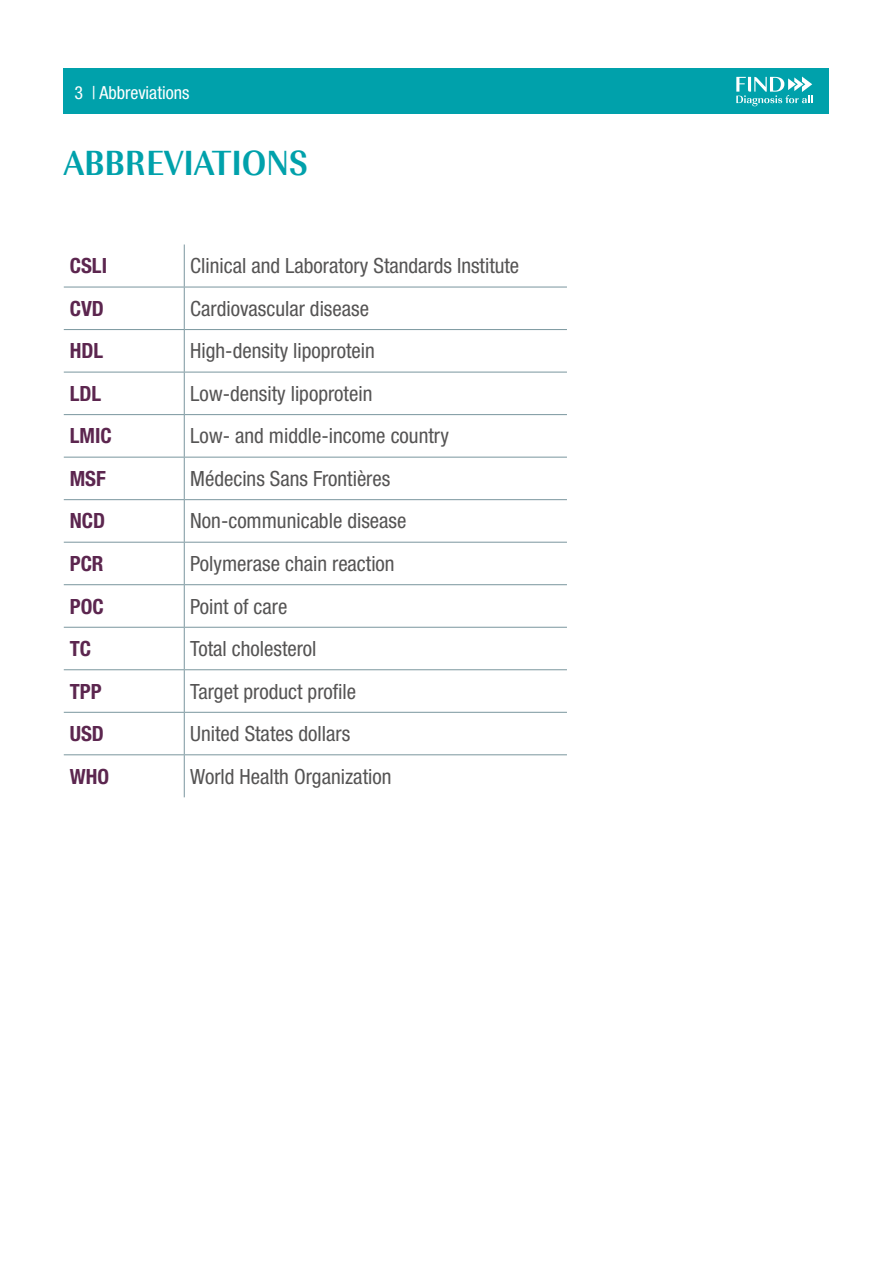
<style>
.page{position:relative;width:893px;height:1263px;background:#fff}
.page>*{position:absolute;margin:0;border:0;box-sizing:border-box;transform-origin:0 0}
.t1{font:36px "URW Imperial T Bold Extr Narr";color:#00a1ab}
.t2{font:condensed 21px "Helvetica Neue LT Pro";color:#555454}
.t3{font:700 condensed 21px "Helvetica Neue LT Pro";color:#5c264f}
.t4{font:condensed 18px "Helvetica Neue LT Pro";color:#fff}
</style>
<div class="page">
<div style="left:64px;top:69px;width:765px;height:45px;background:#00a1ab"></div>
<svg style="left:736px;top:77px;width:76px;height:29px"></svg>
<hr style="left:184px;top:244px;width:1px;height:43px;background:#7a969e">
<hr style="left:64px;top:287px;width:120px;height:1px;background:#7a969e">
<hr style="left:184px;top:287px;width:383px;height:1px;background:#7a969e">
<hr style="left:184px;top:287px;width:1px;height:42px;background:#7a969e">
<hr style="left:64px;top:329px;width:120px;height:1px;background:#7a969e">
<hr style="left:184px;top:329px;width:383px;height:1px;background:#7a969e">
<hr style="left:184px;top:330px;width:1px;height:42px;background:#7a969e">
<hr style="left:64px;top:372px;width:120px;height:1px;background:#7a969e">
<hr style="left:184px;top:372px;width:383px;height:1px;background:#7a969e">
<hr style="left:184px;top:372px;width:1px;height:42px;background:#7a969e">
<hr style="left:64px;top:414px;width:120px;height:1px;background:#7a969e">
<hr style="left:184px;top:414px;width:383px;height:1px;background:#7a969e">
<hr style="left:184px;top:415px;width:1px;height:42px;background:#7a969e">
<hr style="left:64px;top:457px;width:120px;height:1px;background:#7a969e">
<hr style="left:184px;top:457px;width:383px;height:1px;background:#7a969e">
<hr style="left:184px;top:457px;width:1px;height:42px;background:#7a969e">
<hr style="left:64px;top:499px;width:120px;height:1px;background:#7a969e">
<hr style="left:184px;top:499px;width:383px;height:1px;background:#7a969e">
<hr style="left:184px;top:500px;width:1px;height:42px;background:#7a969e">
<hr style="left:64px;top:542px;width:120px;height:1px;background:#7a969e">
<hr style="left:184px;top:542px;width:383px;height:1px;background:#7a969e">
<hr style="left:184px;top:543px;width:1px;height:41px;background:#7a969e">
<hr style="left:64px;top:584px;width:120px;height:1px;background:#7a969e">
<hr style="left:184px;top:584px;width:383px;height:1px;background:#7a969e">
<hr style="left:184px;top:585px;width:1px;height:42px;background:#7a969e">
<hr style="left:64px;top:627px;width:120px;height:1px;background:#7a969e">
<hr style="left:184px;top:627px;width:383px;height:1px;background:#7a969e">
<hr style="left:184px;top:628px;width:1px;height:41px;background:#7a969e">
<hr style="left:64px;top:669px;width:120px;height:1px;background:#7a969e">
<hr style="left:184px;top:669px;width:383px;height:1px;background:#7a969e">
<hr style="left:184px;top:670px;width:1px;height:42px;background:#7a969e">
<hr style="left:64px;top:712px;width:120px;height:1px;background:#7a969e">
<hr style="left:184px;top:712px;width:383px;height:1px;background:#7a969e">
<hr style="left:184px;top:713px;width:1px;height:41px;background:#7a969e">
<hr style="left:64px;top:754px;width:120px;height:1px;background:#7a969e">
<hr style="left:184px;top:754px;width:383px;height:1px;background:#7a969e">
<hr style="left:184px;top:755px;width:1px;height:42px;background:#7a969e">
<p class="t4" style="left:74px;top:82px;width:117px">3 | Abbreviations</p>
<h1 class="t1" style="left:64px;top:141px;width:246px">ABBREVIATIONS</h1>
<p class="t3" style="left:70px;top:253px;width:39px">CSLI</p>
<p class="t2" style="left:190px;top:254px;width:331px">Clinical and Laboratory Standards Institute</p>
<p class="t3" style="left:70px;top:296px;width:36px">CVD</p>
<p class="t2" style="left:190px;top:296px;width:180px">Cardiovascular disease</p>
<p class="t3" style="left:70px;top:338px;width:35px">HDL</p>
<p class="t2" style="left:190px;top:339px;width:186px">High-density lipoprotein</p>
<p class="t3" style="left:70px;top:381px;width:33px">LDL</p>
<p class="t2" style="left:190px;top:381px;width:184px">Low-density lipoprotein</p>
<p class="t3" style="left:70px;top:423px;width:43px">LMIC</p>
<p class="t2" style="left:190px;top:424px;width:260px">Low- and middle-income country</p>
<p class="t3" style="left:70px;top:466px;width:38px">MSF</p>
<p class="t2" style="left:190px;top:466px;width:202px">Médecins Sans Frontières</p>
<p class="t3" style="left:70px;top:508px;width:37px">NCD</p>
<p class="t2" style="left:190px;top:509px;width:218px">Non-communicable disease</p>
<p class="t3" style="left:70px;top:551px;width:35px">PCR</p>
<p class="t2" style="left:190px;top:551px;width:206px">Polymerase chain reaction</p>
<p class="t3" style="left:70px;top:593px;width:35px">POC</p>
<p class="t2" style="left:190px;top:594px;width:99px">Point of care</p>
<p class="t3" style="left:70px;top:636px;width:23px">TC</p>
<p class="t2" style="left:190px;top:636px;width:128px">Total cholesterol</p>
<p class="t3" style="left:70px;top:678px;width:33px">TPP</p>
<p class="t2" style="left:190px;top:679px;width:167px">Target product profile</p>
<p class="t3" style="left:70px;top:721px;width:36px">USD</p>
<p class="t2" style="left:190px;top:721px;width:161px">United States dollars</p>
<p class="t3" style="left:70px;top:763px;width:41px">WHO</p>
<p class="t2" style="left:190px;top:764px;width:203px">World Health Organization</p>
</div>
